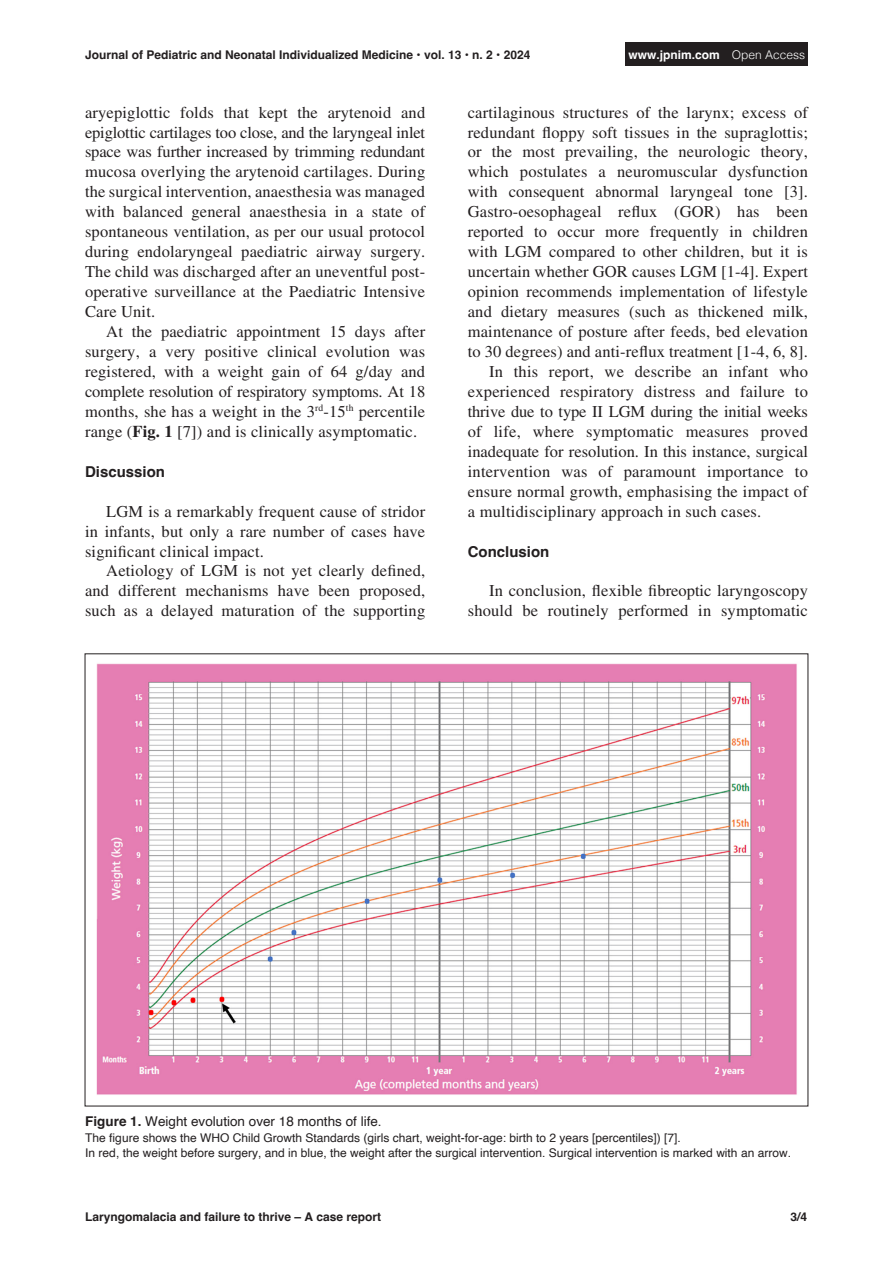
<style>
.page{position:relative;width:893px;height:1263px;background:#fff}
.page>*{position:absolute;margin:0;border:0;box-sizing:border-box;transform-origin:0 0}
.Body1{font:16.5px/20px "Times LT Std";letter-spacing:.01em;color:#231f20;text-align:justify}
.Heading2{font:700 15px "Helvetica";color:#231f20}
.t1{font:13.5px "Helvetica";color:#231f20}
.Table1{font:12px "Helvetica";color:#231f20}
.t2{font:700 12px "Helvetica";color:#231f20}
.t3{font:700 12px "Helvetica";color:#fff}
.s1{font-weight:300}
.s2{font-weight:700}
</style>
<div class="page">
<div style="left:626px;top:43px;width:182px;height:23px;background:#231f20"></div>
<img style="left:96px;top:663px;width:701px;height:432px">
<p class="t2" style="left:85px;top:47px;width:447px">Journal of Pediatric and Neonatal Individualized Medicine • vol. 13 • n. 2 • 2024</p>
<p class="t3" style="left:629px;top:47px;width:178px">www.jpnim.com <span class="s1">Open Access</span></p>
<p class="Body1" style="left:85px;top:102px;width:342px">aryepiglottic folds that kept the arytenoid and epiglottic cartilages too close, and the laryngeal inlet space was further increased by trimming redundant mucosa overlying the arytenoid cartilages. During the surgical intervention, anaesthesia was managed with balanced general anaesthesia in a state of spontaneous ventilation, as per our usual protocol during endolaryngeal paediatric airway surgery.<br>The child was discharged after an uneventful post&shy;operative surveillance at the Paediatric Intensive Care Unit.</p>
<p class="Body1" style="left:85px;top:321px;width:342px;text-indent:21px">At the paediatric appointment 15 days after surgery, a very positive clinical evolution was registered, with a weight gain of 64 g/day and complete resolution of respiratory symptoms. At 18 months, she has a weight in the 3<sup>rd</sup>-15<sup>th</sup> percentile range (<span class="s2">Fig. 1</span> [7]) and is clinically asymptomatic.</p>
<p class="Heading2" style="left:85px;top:462px;width:82px">Discussion</p>
<p class="Body1" style="left:85px;top:501px;width:342px;text-indent:21px">LGM is a remarkably frequent cause of stridor in infants, but only a rare number of cases have significant clinical impact.</p>
<p class="Body1" style="left:85px;top:561px;width:342px;text-indent:21px">Aetiology of LGM is not yet clearly defined, and different mechanisms have been proposed, such as a delayed maturation of the supporting</p>
<p class="Body1" style="left:468px;top:102px;width:342px">cartilaginous structures of the larynx; excess of redundant floppy soft tissues in the supraglottis; or the most prevailing, the neurologic theory, which postulates a neuromuscular dysfunction with consequent abnormal laryngeal tone [3].<br>Gastro-oesophageal reflux (GOR) has been reported to occur more frequently in children with LGM compared to other children, but it is uncertain whether GOR causes LGM [1-4]. Expert opinion recommends implementation of lifestyle and dietary measures (such as thickened milk, maintenance of posture after feeds, bed elevation to 30 degrees) and anti-reflux treatment [1-4, 6, 8].</p>
<p class="Body1" style="left:468px;top:361px;width:342px;text-indent:21px">In this report, we describe an infant who experienced respiratory distress and failure to thrive due to type II LGM during the initial weeks of life, where symptomatic measures proved inadequate for resolution. In this instance, surgical intervention was of paramount importance to ensure normal growth, emphasising the impact of a multidisciplinary approach in such cases.</p>
<p class="Heading2" style="left:468px;top:542px;width:83px">Conclusion</p>
<p class="Body1" style="left:468px;top:581px;width:342px;text-align:right">In conclusion, flexible fibreoptic laryngoscopy should be routinely performed in symptomatic</p>
<p class="t1" style="left:85px;top:1110px;width:298px"><span class="s2">Figure 1.</span> Weight evolution over 18 months of life.</p>
<p class="Table1" style="left:85px;top:1129px;width:597px">The figure shows the WHO Child Growth Standards (girls chart, weight-for-age: birth to 2 years [percentiles]) [7].</p>
<p class="Table1" style="left:85px;top:1143px;width:707px">In red, the weight before surgery, and in blue, the weight after the surgical intervention. Surgical intervention is marked with an arrow.</p>
<p class="t2" style="left:85px;top:1209px;width:298px">Laryngomalacia and failure to thrive – A case report</p>
<p class="t2" style="left:790px;top:1209px;width:18px">3/4</p>
</div>
